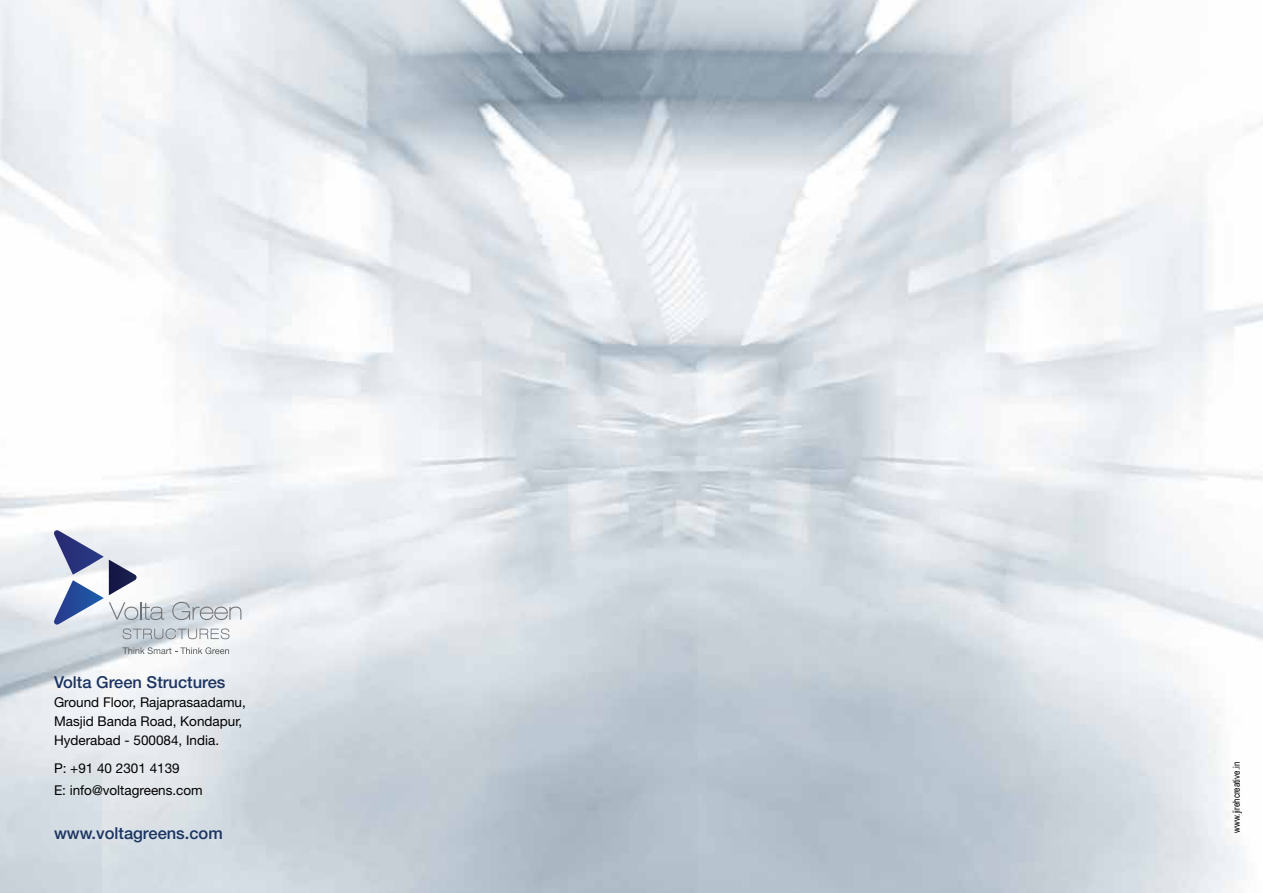
<style>
.page{position:relative;width:1263px;height:893px;background:#fff}
.page>*{position:absolute;margin:0;border:0;box-sizing:border-box;transform-origin:0 0}
.t1{font:500 16.5px "Helvetica Neue";color:#1c3460}
.t2{font:13.5px/19.2px "Helvetica Neue";color:#000}
.t3{font:9.75px "Arial Narrow";color:#000}
</style>
<div class="page">
<img style="left:0;top:0;width:1263px;height:893px">
<svg style="left:54px;top:530px;width:187px;height:109px"></svg>
<svg style="left:123px;top:647px;width:106px;height:7px"></svg>
<p class="t1" style="left:54px;top:672px;width:173px">Volta Green Structures</p>
<p class="t2" style="left:54px;top:692px;width:193px">Ground Floor, Rajaprasaadamu,<br>Masjid Banda Road, Kondapur,<br>Hyderabad - 500084, India.</p>
<p class="t2" style="left:54px;top:757px;width:150px;line-height:22.2px">P: +91 40 2301 4139<br>E: info@voltagreens.com</p>
<p class="t1" style="left:54px;top:823px;width:170px">www.voltagreens.com</p>
<p class="t3" style="left:1229px;top:832px;width:72px;rotate:-90deg">www.jirehcreative.in</p>
</div>
